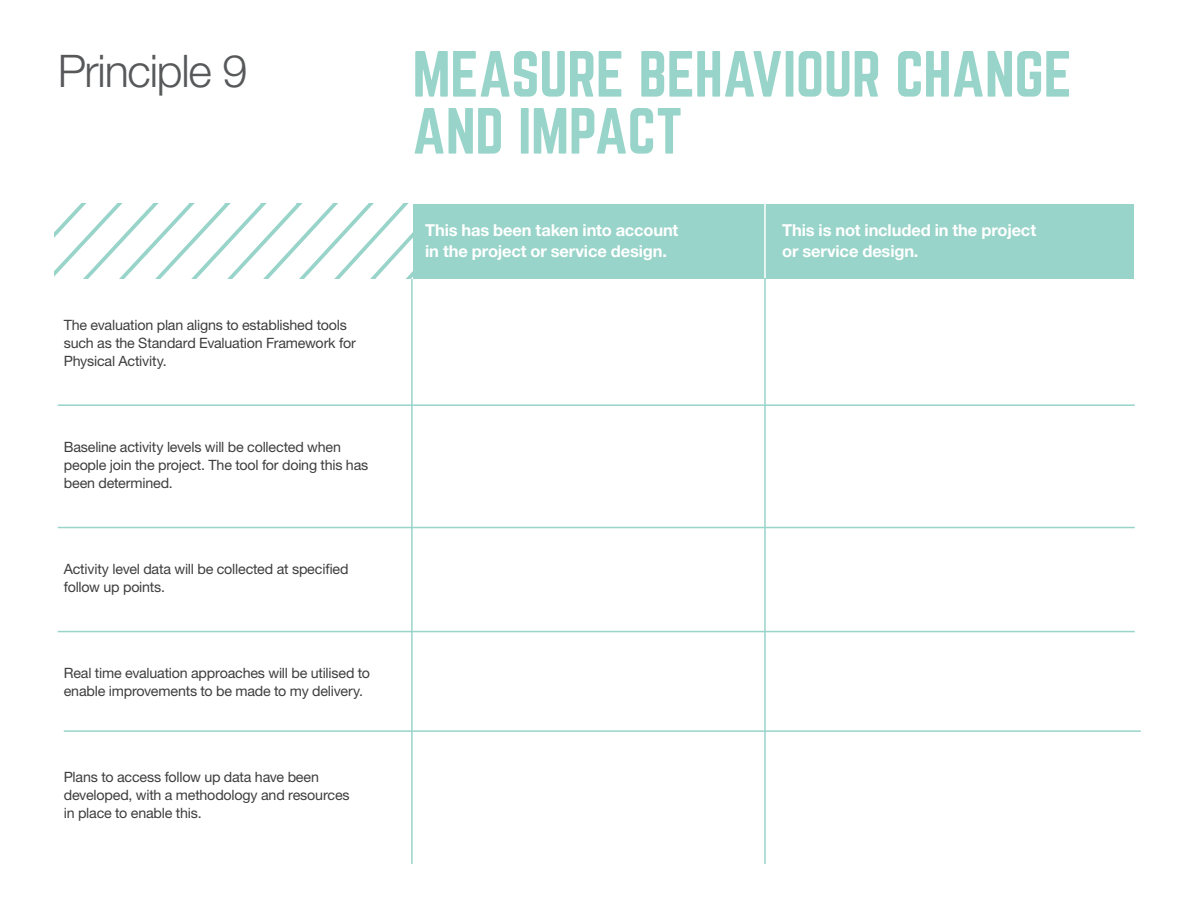
<style>
.page{position:relative;width:1188px;height:918px;background:#fff}
.page>*{position:absolute;margin:0;border:0;box-sizing:border-box;transform-origin:0 0}
.t1{font:57px/57px "Norwester";letter-spacing:-.01em;color:#98d4c9}
.t2{font:300 45px "Helvetica Neue";letter-spacing:-.025em;color:#57585a}
.t3{font:700 16.5px/21px "Helvetica Neue";letter-spacing:-.01em;color:#fff}
.t4{font:14.25px/18px "Helvetica Neue";letter-spacing:-.015em;color:#3e3e3f}
</style>
<div class="page">
<hr style="left:58px;top:631px;width:1077px;height:1px;background:#98d4c9">
<div style="left:412px;top:204px;width:722px;height:74px;background:#98d4c9"></div>
<hr style="left:411px;top:278px;width:2px;height:586px;background:#98d4c9">
<hr style="left:764px;top:162px;width:2px;height:116px;background:#fff">
<hr style="left:764px;top:278px;width:2px;height:586px;background:#98d4c9">
<svg style="left:54px;top:204px;width:358px;height:74px"></svg>
<hr style="left:58px;top:527px;width:1077px;height:1px;background:#98d4c9">
<hr style="left:64px;top:730px;width:1077px;height:2px;background:#98d4c9">
<hr style="left:58px;top:404px;width:1077px;height:2px;background:#98d4c9">
<h2 class="t2" style="left:58px;top:44px;width:191px">Principle 9</h2>
<p class="t4" style="left:64px;top:316px;width:293px">The evaluation plan aligns to established tools such as the Standard Evaluation Framework for<br>Physical Activity.</p>
<p class="t4" style="left:64px;top:438px;width:306px">Baseline activity levels will be collected when people join the project. The tool for doing this has been determined.</p>
<p class="t4" style="left:64px;top:560px;width:286px">Activity level data will be collected at specified follow up points.</p>
<p class="t4" style="left:64px;top:664px;width:308px">Real time evaluation approaches will be utilised to enable improvements to be made to my delivery.</p>
<p class="t4" style="left:64px;top:768px;width:287px">Plans to access follow up data have been developed, with a methodology and resources in place to enable this.</p>
<h1 class="t1" style="left:412px;top:48px;width:661px">MEASURE BEHAVIOUR CHANGE<br>AND IMPACT</h1>
<p class="t3" style="left:425px;top:219px;width:255px">This has been taken into account in the project or service design.</p>
<p class="t3" style="left:782px;top:219px;width:255px">This is not included in the project or service design.</p>
</div>
